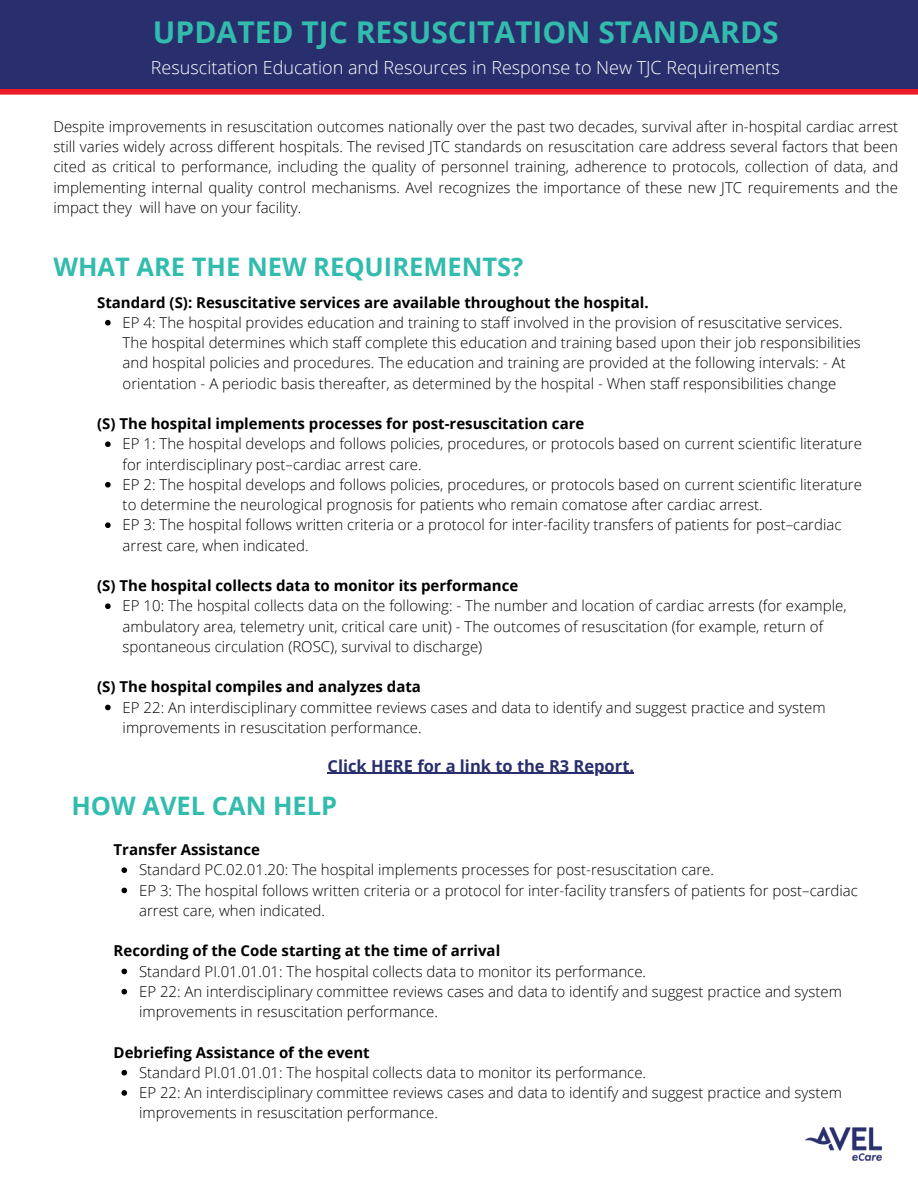
<style>
.page{position:relative;width:918px;height:1188px;background:#fff}
.page>*{position:absolute;margin:0;border:0;box-sizing:border-box;transform-origin:0 0}
.t1{font:700 30px "Open Sans";color:#32bcad}
.t2{font:700 25.5px "Open Sans";color:#32bcad}
.t3{font:300 18px "Open Sans";color:#fff}
.t4{font:700 16.5px "Open Sans";color:#292f6d}
.t5{font:300 15px/20.2px "Open Sans";color:#000}
.t6{font:700 15px "Open Sans";color:#000}
</style>
<div class="page">
<div style="left:0;top:0;width:918px;height:89px;background:#292f6d"></div>
<div style="left:0;top:89px;width:918px;height:6px;background:#ed1c29"></div>
<svg style="left:105px;top:320px;width:6px;height:6px"></svg>
<svg style="left:105px;top:441px;width:6px;height:6px"></svg>
<svg style="left:105px;top:482px;width:6px;height:6px"></svg>
<svg style="left:105px;top:522px;width:6px;height:6px"></svg>
<svg style="left:105px;top:603px;width:6px;height:6px"></svg>
<svg style="left:105px;top:705px;width:6px;height:5px"></svg>
<img style="left:806px;top:1128px;width:75px;height:32px">
<svg style="left:121px;top:867px;width:6px;height:6px"></svg>
<svg style="left:121px;top:888px;width:6px;height:5px"></svg>
<svg style="left:121px;top:969px;width:6px;height:5px"></svg>
<svg style="left:121px;top:989px;width:6px;height:6px"></svg>
<svg style="left:121px;top:1070px;width:6px;height:6px"></svg>
<svg style="left:121px;top:1090px;width:6px;height:6px"></svg>
<hr style="left:328px;top:773px;width:306px;height:1px;background:#292f6d">
<p class="t1" style="left:153px;top:11px;width:627px">UPDATED TJC RESUSCITATION STANDARDS</p>
<p class="t3" style="left:151px;top:54px;width:631px">Resuscitation Education and Resources in Response to New TJC Requirements</p>
<p class="t5" style="left:53px;top:116px;width:846px;text-align:justify">Despite improvements in resuscitation outcomes nationally over the past two decades, survival after in-hospital cardiac arrest still varies widely across different hospitals. The revised JTC standards on resuscitation care address several factors that been cited as critical to performance, including the quality of personnel training, adherence to protocols, collection of data, and implementing internal quality control mechanisms. Avel recognizes the importance of these new JTC requirements and the impact they will have on your facility.</p>
<p class="t2" style="left:53px;top:249px;width:472px">WHAT ARE THE NEW REQUIREMENTS?</p>
<p class="t6" style="left:97px;top:292px;width:553px">Standard (S): Resuscitative services are available throughout the hospital.</p>
<p class="t5" style="left:123px;top:312px;width:740px">EP 4: The hospital provides education and training to staff involved in the provision of resuscitative services.<br>The hospital determines which staff complete this education and training based upon their job responsibilities and hospital policies and procedures. The education and training are provided at the following intervals: - At orientation - A periodic basis thereafter, as determined by the hospital - When staff responsibilities change</p>
<p class="t6" style="left:97px;top:413px;width:489px">(S) The hospital implements processes for post-resuscitation care</p>
<p class="t5" style="left:123px;top:433px;width:741px">EP 1: The hospital develops and follows policies, procedures, or protocols based on current scientific literature for interdisciplinary post–cardiac arrest care.</p>
<p class="t5" style="left:123px;top:474px;width:741px">EP 2: The hospital develops and follows policies, procedures, or protocols based on current scientific literature to determine the neurological prognosis for patients who remain comatose after cardiac arrest.</p>
<p class="t5" style="left:123px;top:514px;width:720px">EP 3: The hospital follows written criteria or a protocol for inter-facility transfers of patients for post–cardiac arrest care, when indicated.</p>
<p class="t6" style="left:97px;top:575px;width:423px">(S) The hospital collects data to monitor its performance</p>
<p class="t5" style="left:123px;top:595px;width:725px">EP 10: The hospital collects data on the following: - The number and location of cardiac arrests (for example, ambulatory area, telemetry unit, critical care unit) - The outcomes of resuscitation (for example, return of spontaneous circulation (ROSC), survival to discharge)</p>
<p class="t6" style="left:97px;top:676px;width:325px">(S) The hospital compiles and analyzes data</p>
<p class="t5" style="left:123px;top:697px;width:704px">EP 22: An interdisciplinary committee reviews cases and data to identify and suggest practice and system improvements in resuscitation performance.</p>
<p class="t4" style="left:328px;top:754px;width:308px">Click HERE for a link to the R3 Report.</p>
<p class="t2" style="left:71px;top:788px;width:267px">HOW AVEL CAN HELP</p>
<p class="t6" style="left:114px;top:839px;width:148px">Transfer Assistance</p>
<p class="t5" style="left:139px;top:859px;width:576px">Standard PC.02.01.20: The hospital implements processes for post-resuscitation care.</p>
<p class="t5" style="left:139px;top:880px;width:720px">EP 3: The hospital follows written criteria or a protocol for inter-facility transfers of patients for post–cardiac arrest care, when indicated.</p>
<p class="t6" style="left:114px;top:940px;width:388px">Recording of the Code starting at the time of arrival</p>
<p class="t5" style="left:139px;top:961px;width:509px">Standard PI.01.01.01: The hospital collects data to monitor its performance.</p>
<p class="t5" style="left:139px;top:981px;width:704px">EP 22: An interdisciplinary committee reviews cases and data to identify and suggest practice and system improvements in resuscitation performance.</p>
<p class="t6" style="left:114px;top:1041px;width:258px">Debriefing Assistance of the event</p>
<p class="t5" style="left:139px;top:1062px;width:509px">Standard PI.01.01.01: The hospital collects data to monitor its performance.</p>
<p class="t5" style="left:139px;top:1082px;width:704px">EP 22: An interdisciplinary committee reviews cases and data to identify and suggest practice and system improvements in resuscitation performance.</p>
</div>
